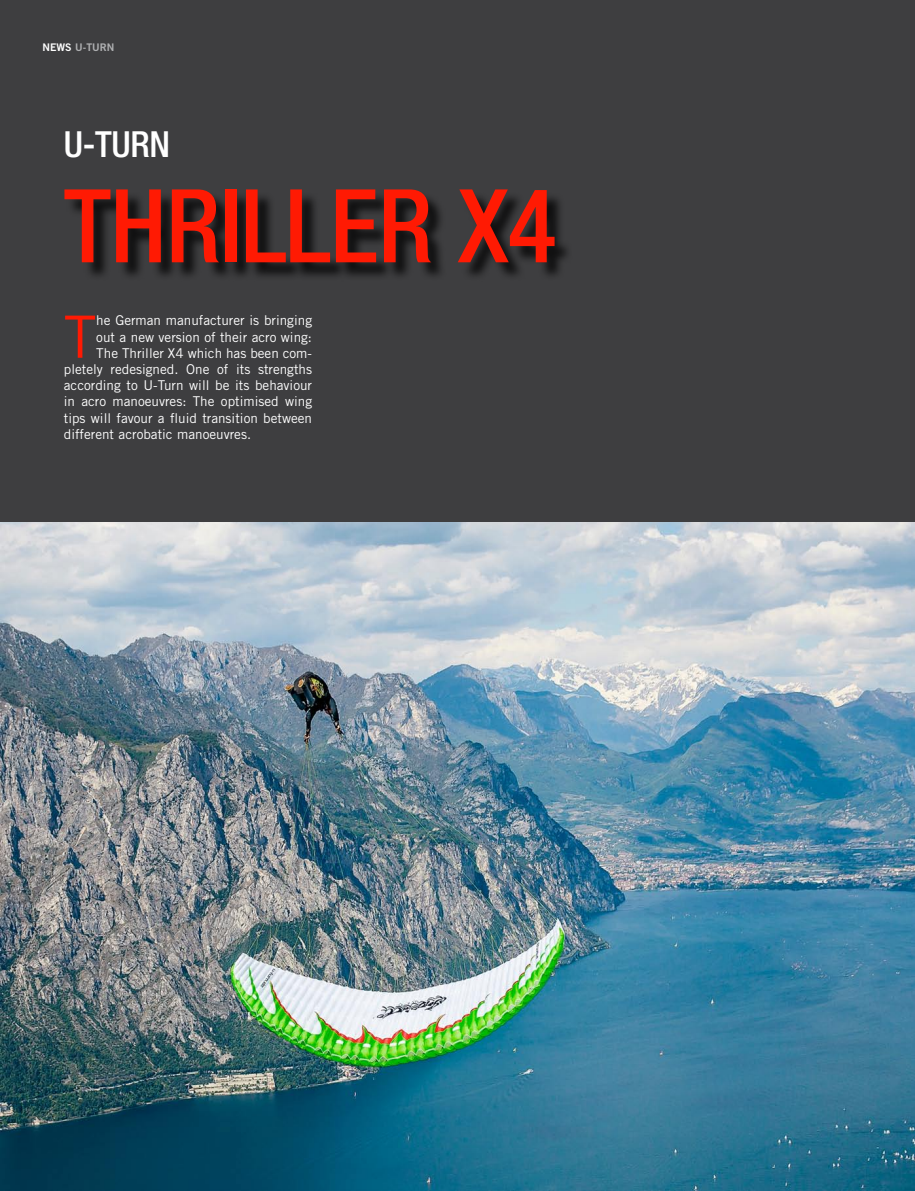
<style>
.page{position:relative;width:915px;height:1191px;background:#fff}
.page>*{position:absolute;margin:0;border:0;box-sizing:border-box;transform-origin:0 0}
.t1{font:500 condensed 102px "Helvetica Neue LT Std";letter-spacing:-.01em;color:#ff1a03}
.t2{font:58.35px "Trade Gothic LT Std";color:#ff1a03}
.t3{font:500 condensed 36px "Helvetica Neue LT Std";color:#fff}
.t4{font:13.5px "Trade Gothic LT Std";color:#fff}
.t5{font:10.5px "Trade Gothic LT Std Bd 2";color:#afb0b2}
.s1{color:#fff}
</style>
<div class="page">
<div style="left:0;top:0;width:914px;height:1191px;background:#3e3e40"></div>
<div style="left:67px;top:191px;width:844px;height:141px;background:#000;opacity:.75"></div>
<img style="left:0;top:522px;width:914px;height:669px">
<p class="t5" style="left:43px;top:41px;width:73px"><span class="s1">NEWS</span> U-TURN</p>
<h3 class="t3" style="left:64px;top:123px;width:108px">U-TURN</h3>
<h1 class="t1" style="left:64px;top:165px;width:494px">THRILLER X4</h1>
<h2 class="t2" style="left:64px;top:302px;width:34px">T</h2>
<p class="t4" style="left:96px;top:312px;width:217px">he German manufacturer is bringing</p>
<p class="t4" style="left:96px;top:328px;width:217px">out a new version of their acro wing:</p>
<p class="t4" style="left:96px;top:345px;width:217px">The Thriller X4 which has been com-</p>
<p class="t4" style="left:64px;top:361px;width:250px">pletely redesigned. One of its strengths</p>
<p class="t4" style="left:64px;top:377px;width:250px">according to U-Turn will be its behaviour</p>
<p class="t4" style="left:64px;top:393px;width:250px">in acro manoeuvres: The optimised wing</p>
<p class="t4" style="left:64px;top:409px;width:250px">tips will favour a fluid transition between</p>
<p class="t4" style="left:64px;top:426px;width:189px">different acrobatic manoeuvres.</p>
</div>
